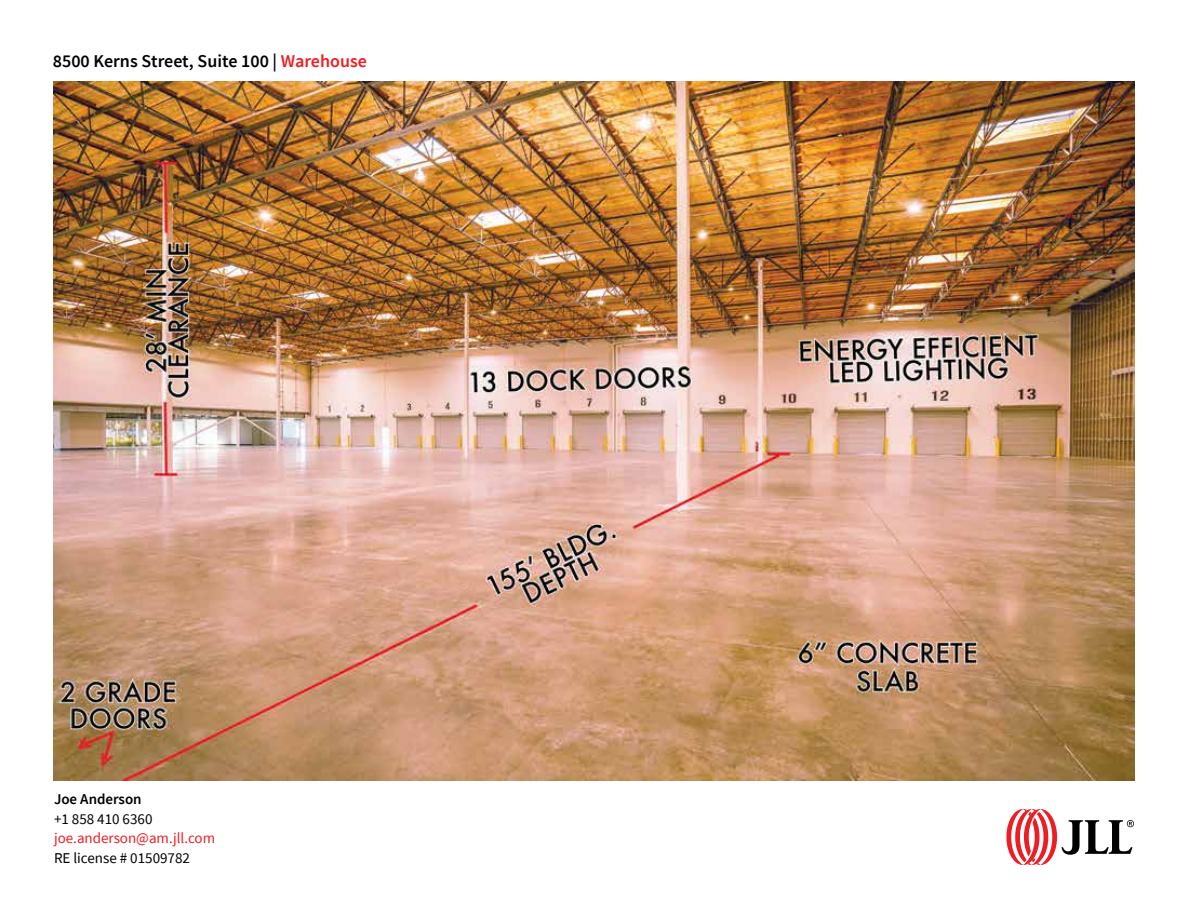
<style>
.page{position:relative;width:1188px;height:918px;background:#fff}
.page>*{position:absolute;margin:0;border:0;box-sizing:border-box;transform-origin:0 0}
.t1{font:600 18px "Source Sans Pro";color:#000}
.t2{font:15px "Source Sans Pro";color:#000}
.t3{font:15px "Source Sans Pro";color:#ed1d24}
.t4{font:600 15px "Source Sans Pro";color:#000}
.s1{color:#ed1d24}
</style>
<div class="page">
<img style="left:54px;top:82px;width:1080px;height:699px">
<svg style="left:1006px;top:809px;width:128px;height:56px"></svg>
<p class="t1" style="left:53px;top:50px;width:316px">8500 Kerns Street, Suite 100 | <span class="s1">Warehouse</span></p>
<p class="t4" style="left:54px;top:790px;width:89px">Joe Anderson</p>
<p class="t2" style="left:54px;top:809px;width:100px">+1 858 410 6360</p>
<p class="t3" style="left:54px;top:829px;width:163px">joe.anderson@am.jll.com</p>
<p class="t2" style="left:54px;top:848px;width:137px">RE license # 01509782</p>
</div>
